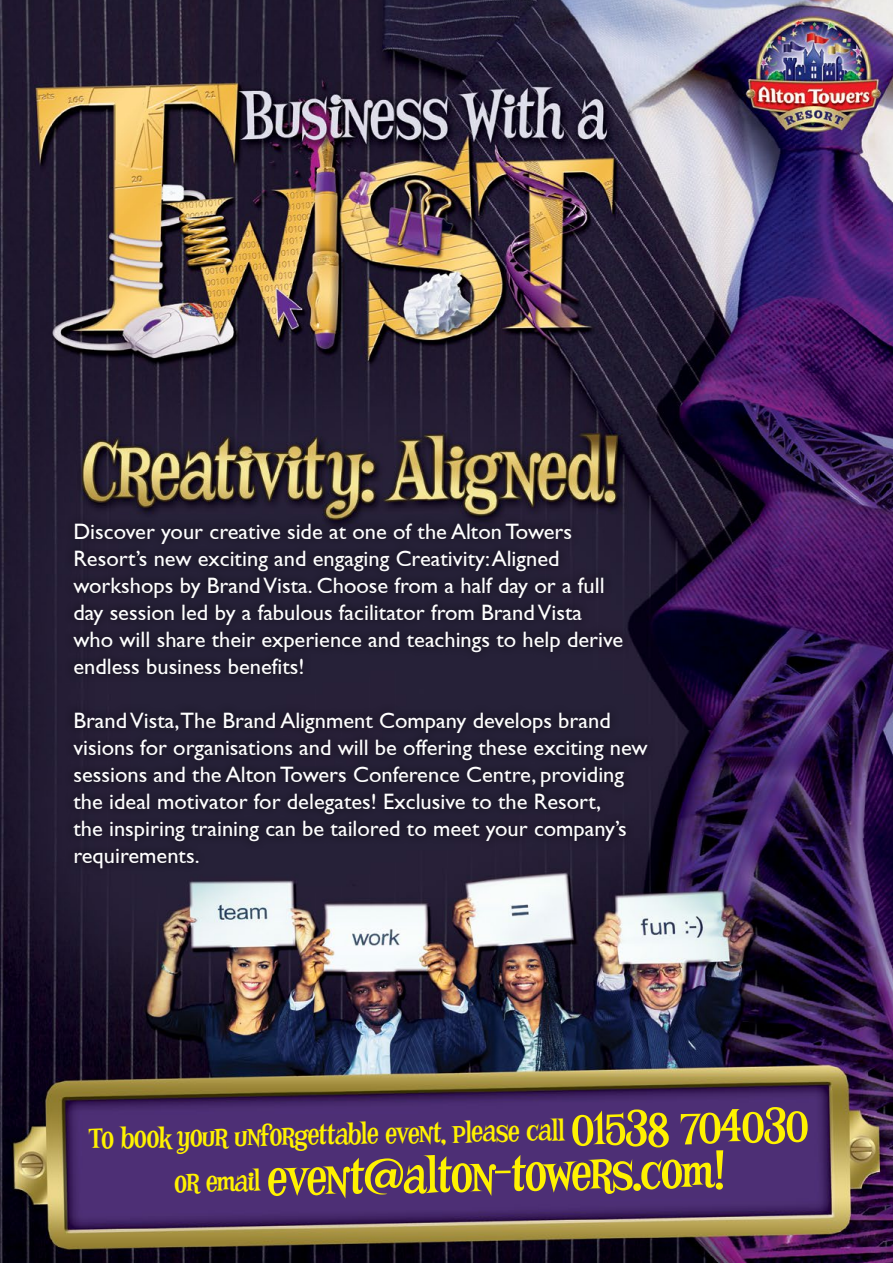
<style>
.page{position:relative;width:893px;height:1263px;background:#fff}
.page>*{position:absolute;margin:0;border:0;box-sizing:border-box;transform-origin:0 0}
.t1{font:56.4px "Mother Hen AOE";color:#fff200}
.t2{font:32.7px "Mother Hen AOE";color:#fff200}
.t3{font:22.35px/27px "Gill Sans";color:#fff}
.s1{font-size:56.4px}
.s2{font-size:32.7px}
</style>
<div class="page">
<img style="left:0;top:0;width:893px;height:1263px">
<div style="left:65px;top:513px;width:591px;height:363px;background:#231e34"></div>
<p class="t3" style="left:73px;top:517px;width:551px">Discover your creative side at one of the Alton Towers Resort’s new exciting and engaging Creativity: Aligned workshops by Brand Vista. Choose from a half day or a full day session led by a fabulous facilitator from Brand Vista who will share their experience and teachings to help derive endless business benefits!</p>
<p class="t3" style="left:73px;top:706px;width:576px">Brand Vista,The Brand Alignment Company develops brand visions for organisations and will be offering these exciting new sessions and the Alton Towers Conference Centre, providing the ideal motivator for delegates! Exclusive to the Resort,<br>the inspiring training can be tailored to meet your company’s requirements.</p>
<h2 class="t2" style="left:89px;top:1121px;width:721px;rotate:-1deg">To book your unforgettable event, please call <span class="s1">01538 704030</span></h2>
<h1 class="t1" style="left:174px;top:1149px;width:551px;rotate:-1deg"><span class="s2">or email</span> event@alton-towers.com!</h1>
</div>
